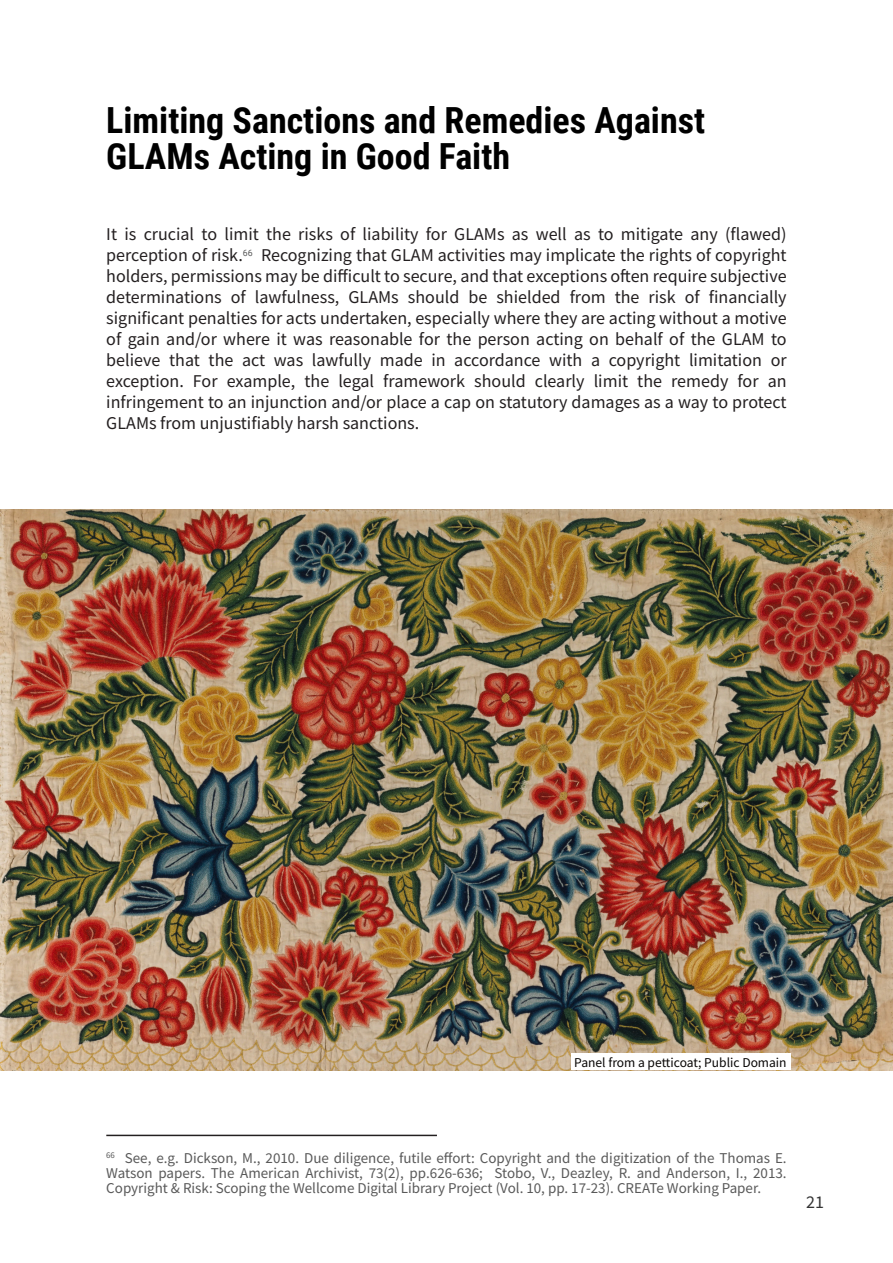
<style>
.page{position:relative;width:893px;height:1263px;background:#fff}
.page>*{position:absolute;margin:0;border:0;box-sizing:border-box;transform-origin:0 0}
.t1{font:700 36px/36px "Roboto Condensed";color:#000}
.t2{font:18px/21px "Source Sans Pro";color:#231f20;text-align:justify}
.t3{font:18px "Source Sans Pro";color:#333}
.t4{font:15px/15px "Source Sans Pro";color:#595959;text-align:justify}
.t5{font:13.5px "Source Sans Pro";color:#070504}
</style>
<div class="page">
<hr style="left:106px;top:1135px;width:331px;height:1px;background:#231f20">
<img style="left:0;top:510px;width:893px;height:561px">
<div style="left:572px;top:1053px;width:219px;height:17px;background:#fff"></div>
<h1 class="t1" style="left:106px;top:106px;width:600px">Limiting Sanctions and Remedies Against<br>GLAMs Acting in Good Faith</h1>
<p class="t2" style="left:106px;top:225px;width:682px">It is crucial to limit the risks of liability for GLAMs as well as to mitigate any (flawed) perception of risk.<sup>66</sup> Recognizing that GLAM activities may implicate the rights of copyright holders, permissions may be difficult to secure, and that exceptions often require subjective determinations of lawfulness, GLAMs should be shielded from the risk of financially significant penalties for acts undertaken, especially where they are acting without a motive of gain and/or where it was reasonable for the person acting on behalf of the GLAM to believe that the act was lawfully made in accordance with a copyright limitation or exception. For example, the legal framework should clearly limit the remedy for an infringement to an injunction and/or place a cap on statutory damages as a way to protect GLAMs from unjustifiably harsh sanctions.</p>
<p class="t5" style="left:574px;top:1056px;width:214px">Panel from a petticoat; Public Domain</p>
<p class="t4" style="left:106px;top:1152px;width:682px"><sup>66</sup> See, e.g. Dickson, M., 2010. Due diligence, futile effort: Copyright and the digitization of the Thomas E.<br>Watson papers. The American Archivist, 73(2), pp.626-636; Stobo, V., Deazley, R. and Anderson, I., 2013.<br>Copyright &amp; Risk: Scoping the Wellcome Digital Library Project (Vol. 10, pp. 17-23). CREATe Working Paper.</p>
<p class="t3" style="left:806px;top:1194px;width:19px">21</p>
</div>
